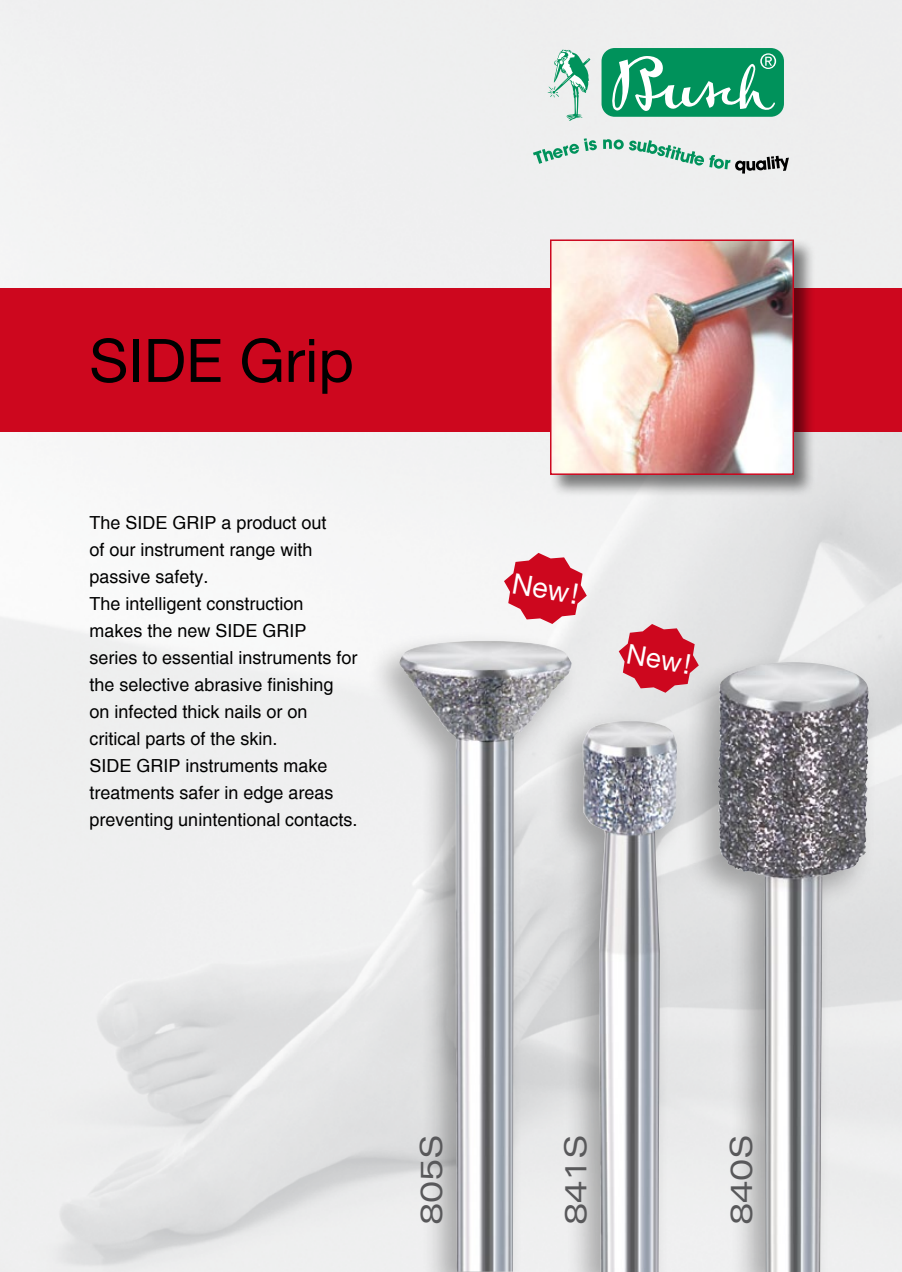
<style>
.page{position:relative;width:902px;height:1272px;background:#fff}
.page>*{position:absolute;margin:0;border:0;box-sizing:border-box;transform-origin:0 0}
.t1{font:60px "Helvetica Neue";color:#000}
.t2{font:500 30px "Univers Extended";color:#58585a}
.t3{font:28.5px "Helvetica Neue";color:#fff}
.t4{font:27.6px "Helvetica Neue";color:#fff}
.t5{font:18px/27px "Helvetica";color:#000}
</style>
<div class="page">
<img style="left:0;top:0;width:901px;height:1271px">
<div style="left:0;top:288px;width:901px;height:144px;background:#cd071e"></div>
<svg style="left:533px;top:138px;width:64px;height:26px;background:#badace"></svg>
<svg style="left:603px;top:139px;width:185px;height:35px;background:#c3d5cf"></svg>
<svg style="left:547px;top:49px;width:43px;height:72px;background:#b5d9cb"></svg>
<div style="left:601px;top:48px;width:182px;height:69px;background:#00925b;border-radius:13px"></div>
<svg style="left:612px;top:53px;width:164px;height:58px"></svg>
<div style="left:683px;top:651px;width:196px;height:620px;background:#000;opacity:.3"></div>
<img style="left:717px;top:662px;width:150px;height:609px">
<div style="left:365px;top:630px;width:216px;height:641px;background:#000;opacity:.3"></div>
<img style="left:399px;top:640px;width:172px;height:631px">
<div style="left:546px;top:710px;width:141px;height:561px;background:#000;opacity:.3"></div>
<img style="left:582px;top:720px;width:95px;height:551px">
<svg style="left:618px;top:624px;width:80px;height:68px;background:#d44e5e"></svg>
<svg style="left:504px;top:553px;width:82px;height:71px"></svg>
<div style="left:549px;top:238px;width:267px;height:259px;background:#000;opacity:.5"></div>
<img style="left:553px;top:242px;width:238px;height:230px">
<div style="left:550px;top:239px;width:244px;height:236px;border:2px solid #cd071e"></div>
<h1 class="t1" style="left:89px;top:325px;width:266px">SIDE Grip</h1>
<p class="t5" style="left:89px;top:509px;width:269px">The SIDE GRIP a product out<br>of our instrument range with passive safety.<br>The intelligent construction makes the new SIDE GRIP series to essential instruments for the selective abrasive finishing on infected thick nails or on critical parts of the skin.<br>SIDE GRIP instruments make treatments safer in edge areas preventing unintentional contacts.</p>
<h3 class="t3" style="left:515px;top:566px;width:69px;rotate:10deg">New!</h3>
<h3 class="t4" style="left:629px;top:636px;width:66px;rotate:10deg">New!</h3>
<h2 class="t2" style="left:414px;top:1225px;width:93px;rotate:-90deg">805S</h2>
<h2 class="t2" style="left:558px;top:1225px;width:93px;rotate:-90deg">841S</h2>
<h2 class="t2" style="left:724px;top:1225px;width:93px;rotate:-90deg">840S</h2>
</div>
